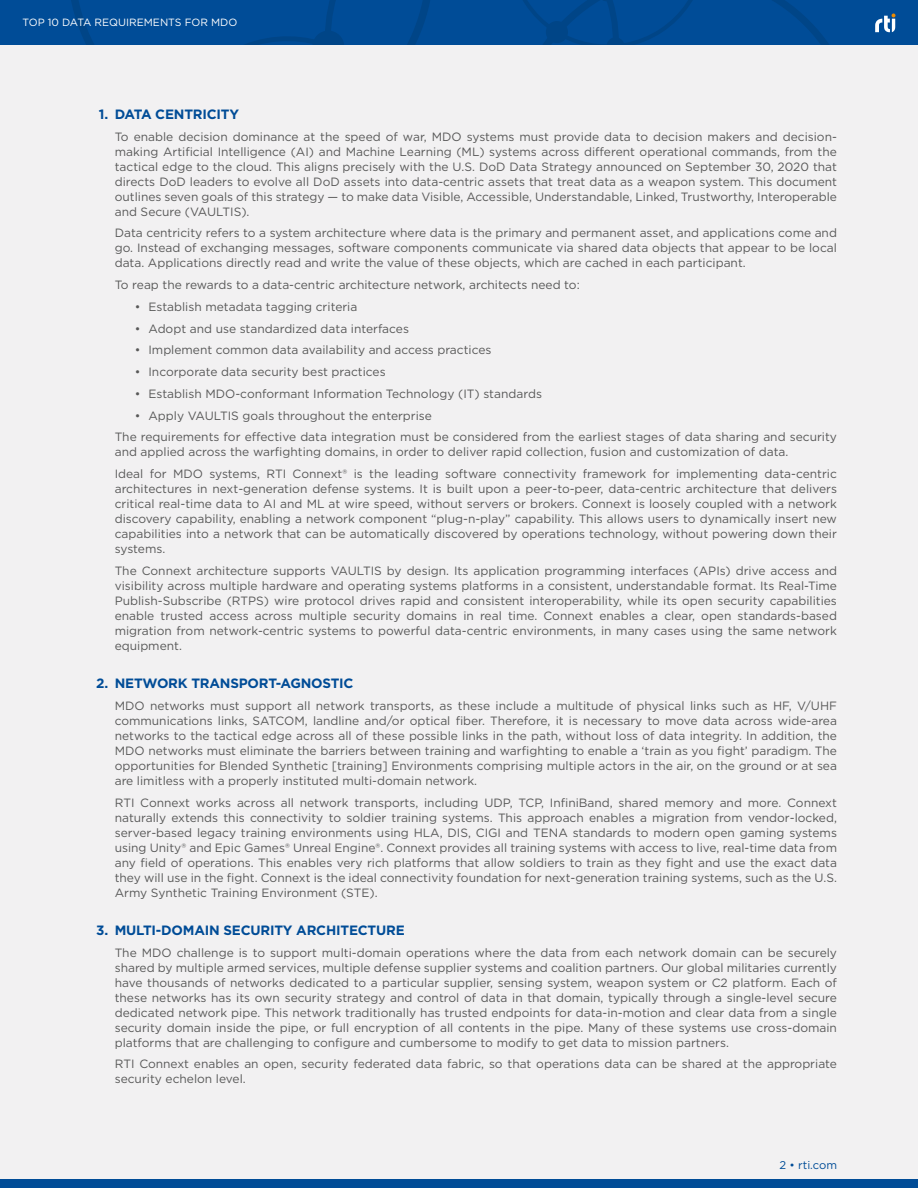
<style>
.page{position:relative;width:918px;height:1188px;background:#f2f1f2}
.page>*{position:absolute;margin:0;border:0;box-sizing:border-box;transform-origin:0 0}
.t1{font:700 13.5px "Gotham";letter-spacing:-.015em;color:#004c97}
.t2{font:12px/15px "Gotham";color:#585858;text-align:justify}
.t3{font:11.25px "Gotham";color:#004c97}
.t4{font:10.5px "Gotham";color:#fff}
</style>
<div class="page">
<div style="left:0;top:1179px;width:918px;height:9px;background:#004c97"></div>
<div style="left:0;top:0;width:918px;height:45px;background:#004c97"></div>
<svg style="left:71px;top:0;width:825px;height:45px"></svg>
<p class="t4" style="left:22px;top:16px;width:216px">TOP 10 DATA REQUIREMENTS FOR MDO</p>
<p class="t1" style="left:99px;top:105px;width:142px">1. DATA CENTRICITY</p>
<p class="t2" style="left:115px;top:129px;width:724px">To enable decision dominance at the speed of war, MDO systems must provide data to decision makers and decision&shy;making Artificial Intelligence (AI) and Machine Learning (ML) systems across different operational commands, from the tactical edge to the cloud. This aligns precisely with the U.S. DoD Data Strategy announced on September 30, 2020 that directs DoD leaders to evolve all DoD assets into data-centric assets that treat data as a weapon system. This document outlines seven goals of this strategy — to make data Visible, Accessible, Understandable, Linked, Trustworthy, Interoperable and Secure (VAULTIS).</p>
<p class="t2" style="left:115px;top:225px;width:724px">Data centricity refers to a system architecture where data is the primary and permanent asset, and applications come and go. Instead of exchanging messages, software components communicate via shared data objects that appear to be local data. Applications directly read and write the value of these objects, which are cached in each participant.</p>
<p class="t2" style="left:115px;top:277px;width:467px">To reap the rewards to a data-centric architecture network, architects need to:</p>
<p class="t2" style="left:135px;top:299px;width:224px">• Establish metadata tagging criteria</p>
<p class="t2" style="left:135px;top:321px;width:276px">• Adopt and use standardized data interfaces</p>
<p class="t2" style="left:135px;top:342px;width:358px">• Implement common data availability and access practices</p>
<p class="t2" style="left:135px;top:364px;width:252px">• Incorporate data security best practices</p>
<p class="t2" style="left:135px;top:386px;width:408px">• Establish MDO-conformant Information Technology (IT) standards</p>
<p class="t2" style="left:115px;top:404px;width:724px;line-height:21.8px;text-indent:20px">• Apply VAULTIS goals throughout the enterprise<br>The requirements for effective data integration must be considered from the earliest stages of data sharing and security</p>
<p class="t2" style="left:115px;top:441px;width:724px;line-height:21.8px">and applied across the warfighting domains, in order to deliver rapid collection, fusion and customization of data.<br>Ideal for MDO systems, RTI Connext® is the leading software connectivity framework for implementing data-centric</p>
<p class="t2" style="left:115px;top:481px;width:724px">architectures in next-generation defense systems. It is built upon a peer-to-peer, data-centric architecture that delivers critical real-time data to AI and ML at wire speed, without servers or brokers. Connext is loosely coupled with a network discovery capability, enabling a network component “plug-n-play” capability. This allows users to dynamically insert new capabilities into a network that can be automatically discovered by operations technology, without powering down their systems.</p>
<p class="t2" style="left:115px;top:563px;width:724px">The Connext architecture supports VAULTIS by design. Its application programming interfaces (APIs) drive access and visibility across multiple hardware and operating systems platforms in a consistent, understandable format. Its Real-Time Publish-Subscribe (RTPS) wire protocol drives rapid and consistent interoperability, while its open security capabilities enable trusted access across multiple security domains in real time. Connext enables a clear, open standards-based migration from network-centric systems to powerful data-centric environments, in many cases using the same network equipment.</p>
<p class="t1" style="left:96px;top:674px;width:259px">2. NETWORK TRANSPORT-AGNOSTIC</p>
<p class="t2" style="left:115px;top:698px;width:724px">MDO networks must support all network transports, as these include a multitude of physical links such as HF, V/UHF communications links, SATCOM, landline and/or optical fiber. Therefore, it is necessary to move data across wide-area networks to the tactical edge across all of these possible links in the path, without loss of data integrity. In addition, the MDO networks must eliminate the barriers between training and warfighting to enable a ‘train as you fight’ paradigm. The opportunities for Blended Synthetic [training] Environments comprising multiple actors in the air, on the ground or at sea are limitless with a properly instituted multi-domain network.</p>
<p class="t2" style="left:115px;top:795px;width:724px">RTI Connext works across all network transports, including UDP, TCP, InfiniBand, shared memory and more. Connext naturally extends this connectivity to soldier training systems. This approach enables a migration from vendor-locked, server-based legacy training environments using HLA, DIS, CIGI and TENA standards to modern open gaming systems using Unity® and Epic Games® Unreal Engine®. Connext provides all training systems with access to live, real-time data from any field of operations. This enables very rich platforms that allow soldiers to train as they fight and use the exact data they will use in the fight. Connext is the ideal connectivity foundation for next-generation training systems, such as the U.S.<br>Army Synthetic Training Environment (STE).</p>
<p class="t1" style="left:96px;top:921px;width:310px">3. MULTI-DOMAIN SECURITY ARCHITECTURE</p>
<p class="t2" style="left:115px;top:945px;width:724px">The MDO challenge is to support multi-domain operations where the data from each network domain can be securely shared by multiple armed services, multiple defense supplier systems and coalition partners. Our global militaries currently have thousands of networks dedicated to a particular supplier, sensing system, weapon system or C2 platform. Each of these networks has its own security strategy and control of data in that domain, typically through a single-level secure dedicated network pipe. This network traditionally has trusted endpoints for data-in-motion and clear data from a single security domain inside the pipe, or full encryption of all contents in the pipe. Many of these systems use cross-domain platforms that are challenging to configure and cumbersome to modify to get data to mission partners.</p>
<p class="t2" style="left:115px;top:1056px;width:724px">RTI Connext enables an open, security federated data fabric, so that operations data can be shared at the appropriate security echelon level.</p>
<p class="t3" style="left:779px;top:1158px;width:59px">2 • rti.com</p>
</div>
